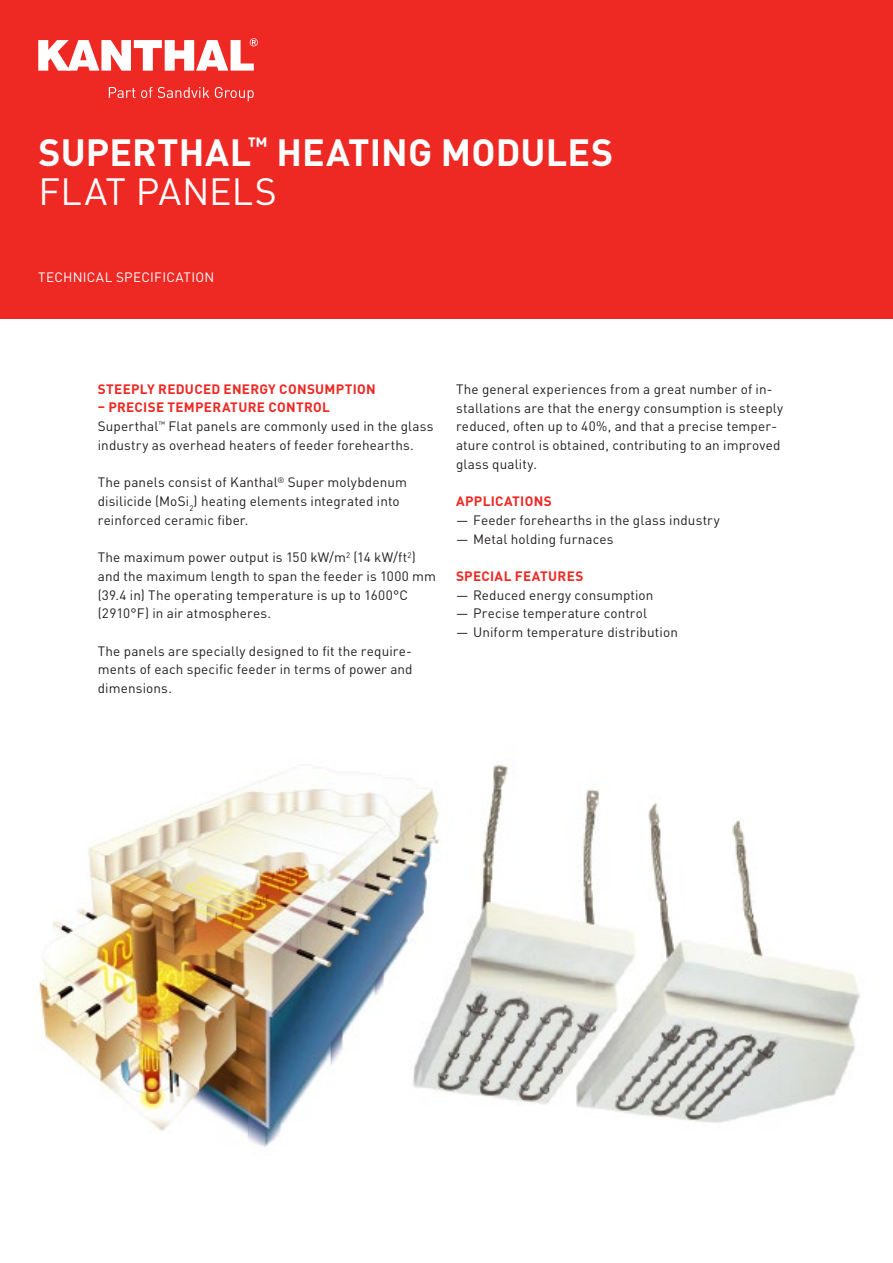
<style>
.page{position:relative;width:893px;height:1263px;background:#fff}
.page>*{position:absolute;margin:0;border:0;box-sizing:border-box;transform-origin:0 0}
.t1{font:700 37.5px/39.3px "DIN Pro";letter-spacing:.005em;color:#fff}
.t2{font:13.5px/18.8px "DIN Pro";letter-spacing:.01em;color:#231f20}
.t3{font:700 13.5px "DIN Pro";letter-spacing:.02em;color:#ee2823}
.t4{font:13.5px "DIN Pro";letter-spacing:.02em;color:#fff}
.s1{font-weight:400}
.s2{font-weight:700;color:#ee2823}
</style>
<div class="page">
<div style="left:0;top:0;width:893px;height:319px;background:#ee2823"></div>
<svg style="left:38px;top:38px;width:220px;height:33px"></svg>
<svg style="left:109px;top:87px;width:26px;height:11px"></svg>
<svg style="left:141px;top:87px;width:68px;height:11px"></svg>
<svg style="left:215px;top:87px;width:39px;height:14px"></svg>
<img style="left:465px;top:765px;width:395px;height:358px">
<img style="left:38px;top:767px;width:427px;height:380px">
<h1 class="t1" style="left:38px;top:131px;width:576px">SUPERTHAL<sup>™</sup> HEATING MODULES<br><span class="s1">FLAT PANELS</span></h1>
<p class="t4" style="left:38px;top:267px;width:178px">TECHNICAL SPECIFICATION</p>
<p class="t3" style="left:98px;top:380px;width:280px">STEEPLY REDUCED ENERGY CONSUMPTION</p>
<p class="t2" style="left:98px;top:398px;width:337px"><span class="s2">– PRECISE TEMPERATURE CONTROL<br></span>Superthal<sup>™</sup> Flat panels are commonly used in the glass industry as overhead heaters of feeder forehearths.</p>
<p class="t2" style="left:98px;top:472px;width:311px">The panels consist of Kanthal<sup>®</sup> Super molybdenum disilicide (MoSi<sub>2</sub>) heating elements integrated into reinforced ceramic fiber.</p>
<p class="t2" style="left:98px;top:547px;width:340px">The maximum power output is 150 kW/m<sup>2</sup> (14 kW/ft<sup>2</sup>) and the maximum length to span the feeder is 1000 mm (39.4 in) The operating temperature is up to 1600°C (2910°F) in air atmospheres.</p>
<p class="t2" style="left:98px;top:641px;width:316px;text-align:justify">The panels are specially designed to fit the require&shy;ments of each specific feeder in terms of power and dimensions.</p>
<p class="t2" style="left:456px;top:379px;width:328px">The general experiences from a great number of in&shy;stallations are that the energy consumption is steeply reduced, often up to 40%, and that a precise temper&shy;ature control is obtained, contributing to an improved glass quality.</p>
<p class="t3" style="left:456px;top:492px;width:97px">APPLICATIONS</p>
<p class="t2" style="left:456px;top:510px;width:265px">— Feeder forehearths in the glass industry</p>
<p class="t2" style="left:456px;top:529px;width:159px">— Metal holding furnaces</p>
<p class="t3" style="left:456px;top:567px;width:129px">SPECIAL FEATURES</p>
<p class="t2" style="left:456px;top:585px;width:199px">— Reduced energy consumption</p>
<p class="t2" style="left:456px;top:603px;width:193px">— Precise temperature control</p>
<p class="t2" style="left:456px;top:622px;width:223px">— Uniform temperature distribution</p>
</div>
